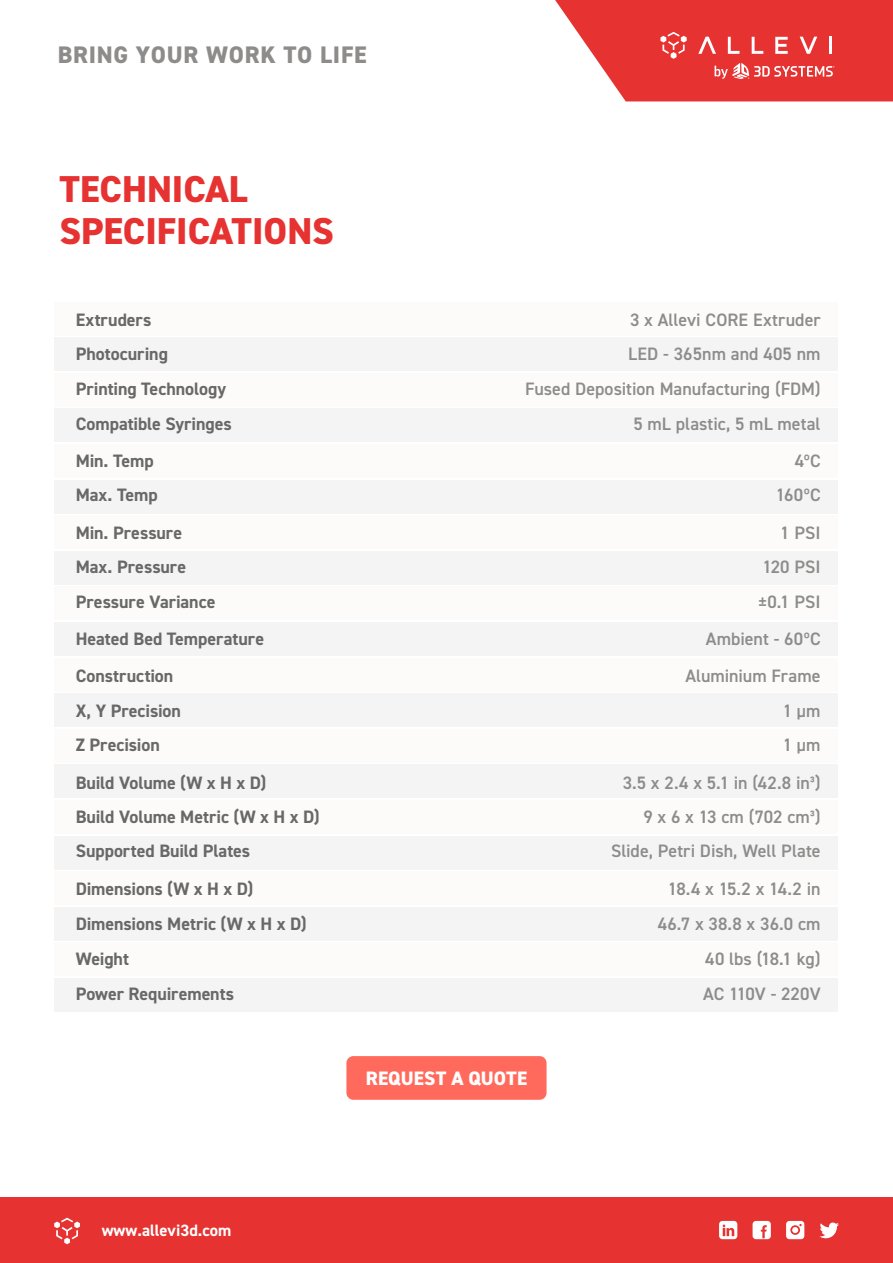
<style>
.page{position:relative;width:893px;height:1263px;background:#fff}
.page>*{position:absolute;margin:0;border:0;box-sizing:border-box;transform-origin:0 0}
.t1{font:800 37.5px/42.5px "DIN2014";color:#e63231}
.t2{font:800 24px "DIN2014";letter-spacing:.03em;color:#8d8c8b}
.t3{font:800 19.5px "DIN2014";letter-spacing:.005em;color:#fff}
.t4{font:700 18px/34.8px "DIN2014";letter-spacing:-.005em;color:#676867}
.t5{font:600 18px/34.8px "DIN2014";color:#8d8c8b;text-align:right}
.t6{font:700 16.5px "DIN2014";color:#fff}
</style>
<div class="page">
<div style="left:55px;top:871px;width:783px;height:34px;background:#fcfbf9"></div>
<div style="left:55px;top:907px;width:783px;height:33px;background:#f4f4f4"></div>
<div style="left:55px;top:943px;width:783px;height:33px;background:#fcfbf9"></div>
<div style="left:55px;top:978px;width:783px;height:33px;background:#f4f4f4"></div>
<div style="left:55px;top:302px;width:783px;height:33px;background:#fcfbf9"></div>
<div style="left:55px;top:338px;width:783px;height:33px;background:#f4f4f4"></div>
<div style="left:55px;top:373px;width:783px;height:33px;background:#fcfbf9"></div>
<div style="left:55px;top:409px;width:783px;height:33px;background:#f4f4f4"></div>
<div style="left:55px;top:444px;width:783px;height:34px;background:#fcfbf9"></div>
<div style="left:55px;top:480px;width:783px;height:33px;background:#f4f4f4"></div>
<div style="left:55px;top:515px;width:783px;height:34px;background:#fcfbf9"></div>
<div style="left:55px;top:551px;width:783px;height:33px;background:#f4f4f4"></div>
<div style="left:55px;top:587px;width:783px;height:33px;background:#fcfbf9"></div>
<div style="left:55px;top:622px;width:783px;height:34px;background:#f4f4f4"></div>
<div style="left:55px;top:658px;width:783px;height:33px;background:#fcfbf9"></div>
<div style="left:55px;top:693px;width:783px;height:34px;background:#f4f4f4"></div>
<div style="left:55px;top:729px;width:783px;height:33px;background:#fcfbf9"></div>
<div style="left:55px;top:765px;width:783px;height:33px;background:#f4f4f4"></div>
<div style="left:55px;top:800px;width:783px;height:33px;background:#fcfbf9"></div>
<div style="left:55px;top:836px;width:783px;height:33px;background:#f4f4f4"></div>
<div style="left:0;top:1197px;width:893px;height:66px;background:#e63231"></div>
<svg style="left:719px;top:1221px;width:18px;height:18px"></svg>
<svg style="left:820px;top:1222px;width:19px;height:16px"></svg>
<svg style="left:753px;top:1221px;width:18px;height:18px"></svg>
<svg style="left:786px;top:1221px;width:18px;height:18px"></svg>
<svg style="left:54px;top:1218px;width:26px;height:26px"></svg>
<div style="left:346px;top:1056px;width:201px;height:44px;background:#ff6a5c;border-radius:7px"></div>
<svg style="left:555px;top:0;width:338px;height:101px;background:#e94f4e"></svg>
<h2 class="t2" style="left:58px;top:39px;width:310px">BRING YOUR WORK TO LIFE</h2>
<h1 class="t1" style="left:60px;top:168px;width:276px">TECHNICAL<br>SPECIFICATIONS</h1>
<p class="t4" style="left:76px;top:302px;width:77px">Extruders</p>
<p class="t4" style="left:76px;top:337px;width:158px">Photocuring<br>Printing Technology<br>Compatible Syringes</p>
<p class="t4" style="left:76px;top:444px;width:83px;line-height:34px">Min. Temp<br>Max. Temp</p>
<p class="t4" style="left:76px;top:515px;width:141px">Min. Pressure<br>Max. Pressure<br>Pressure Variance</p>
<p class="t4" style="left:76px;top:621px;width:190px">Heated Bed Temperature</p>
<p class="t4" style="left:76px;top:658px;width:99px">Construction</p>
<p class="t4" style="left:76px;top:693px;width:107px">X, Y Precision<br>Z Precision</p>
<p class="t4" style="left:76px;top:765px;width:192px">Build Volume (W x H x D)</p>
<p class="t4" style="left:76px;top:800px;width:245px;line-height:33.9px">Build Volume Metric (W x H x D)<br>Supported Build Plates</p>
<p class="t4" style="left:76px;top:871px;width:232px;line-height:35.2px">Dimensions (W x H x D)<br>Dimensions Metric (W x H x D)<br>Weight<br>Power Requirements</p>
<p class="t5" style="left:630px;top:302px;width:192px">3 x Allevi CORE Extruder</p>
<p class="t5" style="left:525px;top:336px;width:297px">LED - 365nm and 405 nm<br>Fused Deposition Manufacturing (FDM)<br>5 mL plastic, 5 mL metal</p>
<p class="t5" style="left:776px;top:444px;width:46px;line-height:34px">4ºC<br>160ºC</p>
<p class="t5" style="left:758px;top:515px;width:64px;text-align:justify;text-indent:22px">1 PSI 120 PSI ±0.1 PSI</p>
<p class="t5" style="left:706px;top:621px;width:116px">Ambient - 60ºC</p>
<p class="t5" style="left:685px;top:658px;width:137px">Aluminium Frame</p>
<p class="t5" style="left:783px;top:693px;width:39px;text-align:left">1 µm<br>1 µm</p>
<p class="t5" style="left:623px;top:765px;width:199px">3.5 x 2.4 x 5.1 in (42.8 in³)</p>
<p class="t5" style="left:611px;top:799px;width:211px;line-height:33.9px">9 x 6 x 13 cm (702 cm³)<br>Slide, Petri Dish, Well Plate</p>
<p class="t3" style="left:366px;top:1065px;width:163px">REQUEST A QUOTE</p>
<p class="t5" style="left:658px;top:870px;width:164px;line-height:35.2px">18.4 x 15.2 x 14.2 in<br>46.7 x 38.8 x 36.0 cm<br>40 lbs (18.1 kg)<br>AC 110V - 220V</p>
<p class="t6" style="left:102px;top:1219px;width:131px">www.allevi3d.com</p>
</div>
